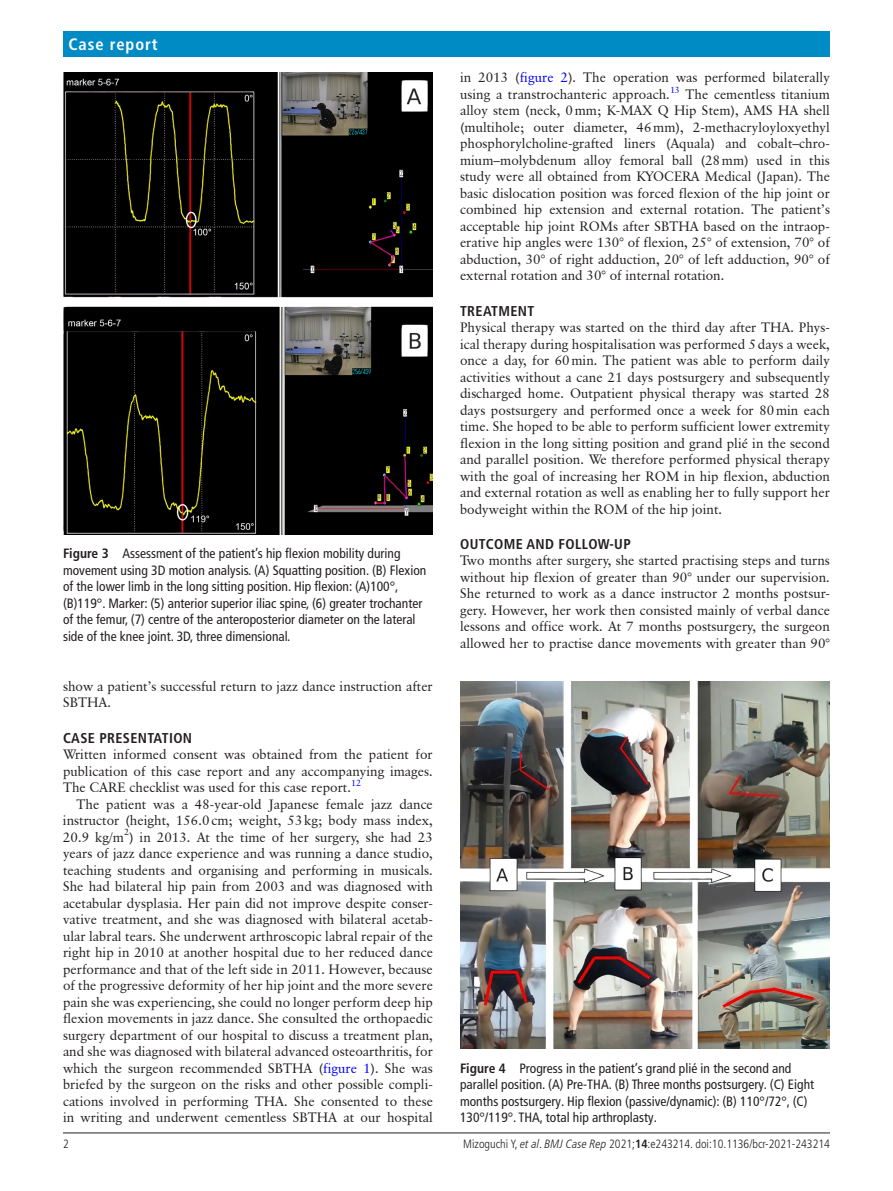
<style>
.page{position:relative;width:893px;height:1191px;background:#fff}
.page>*{position:absolute;margin:0;border:0;box-sizing:border-box;transform-origin:0 0}
.t1{font:700 condensed 16.5px "Frutiger LT Pro";letter-spacing:.055em;color:#fff}
.t2{font:700 condensed 14.25px "Frutiger LT Pro";letter-spacing:.025em;color:#231f20}
.t3{font:13.5px/16.5px "Classical Garamond BT";color:#231f20;text-align:justify}
.t4{font:condensed 13.5px/16.5px "Frutiger LT Pro";color:#231f20}
.t5{font:300 condensed 12px "Frutiger LT Pro";color:#231f20}
.s1{font-weight:700}
.s2{color:#00f}
.s3{font-style:italic}
</style>
<div class="page">
<hr style="left:63px;top:1132px;width:767px;height:1px;background:#231f20">
<div style="left:63px;top:31px;width:767px;height:25px;background:#008bc5"></div>
<img style="left:63px;top:72px;width:370px;height:462px">
<img style="left:460px;top:682px;width:370px;height:366px">
<p class="t1" style="left:69px;top:34px;width:91px">Case report</p>
<p class="t4" style="left:63px;top:545px;width:365px"><span class="s1">Figure 3</span> Assessment of the patient’s hip flexion mobility during movement using 3D motion analysis. (A) Squatting position. (B) Flexion of the lower limb in the long sitting position. Hip flexion: (A)100°, (B)119°. Marker: (5) anterior superior iliac spine, (6) greater trochanter of the femur, (7) centre of the anteroposterior diameter on the lateral side of the knee joint. 3D, three dimensional.</p>
<p class="t3" style="left:63px;top:677px;width:371px">show a patient’s successful return to jazz dance instruction after<br>SBTHA.</p>
<p class="t2" style="left:63px;top:729px;width:131px">CASE PRESENTATION</p>
<p class="t3" style="left:63px;top:746px;width:371px">Written informed consent was obtained from the patient for publication of this case report and any accompanying images.<br>The CARE checklist was used for this case report.<sup>12</sup></p>
<p class="t3" style="left:63px;top:795px;width:371px;text-indent:14px">The patient was a 48-year-old Japanese female jazz dance instructor (height, 156.0cm; weight, 53kg; body mass index, 20.9 kg/m<sup>2</sup>) in 2013. At the time of her surgery, she had 23 years of jazz dance experience and was running a dance studio, teaching students and organising and performing in musicals.<br>She had bilateral hip pain from 2003 and was diagnosed with acetabular dysplasia. Her pain did not improve despite conser&shy;vative treatment, and she was diagnosed with bilateral acetab&shy;ular labral tears. She underwent arthroscopic labral repair of the right hip in 2010 at another hospital due to her reduced dance performance and that of the left side in 2011. However, because of the progressive deformity of her hip joint and the more severe pain she was experiencing, she could no longer perform deep hip flexion movements in jazz dance. She consulted the orthopaedic surgery department of our hospital to discuss a treatment plan, and she was diagnosed with bilateral advanced osteoarthritis, for which the surgeon recommended SBTHA (<span class="s2">figure 1</span>). She was briefed by the surgeon on the risks and other possible compli&shy;cations involved in performing THA. She consented to these in writing and underwent cementless SBTHA at our hospital</p>
<p class="t3" style="left:460px;top:69px;width:371px">in 2013 (<span class="s2">figure 2</span>). The operation was performed bilaterally using a transtrochanteric approach.<sup>13</sup> The cementless titanium alloy stem (neck, 0mm; K-MAX Q Hip Stem), AMS HA shell (multihole; outer diameter, 46mm), 2-methacryloyloxyethyl phosphorylcholine-grafted liners (Aquala) and cobalt–chro&shy;mium–molybdenum alloy femoral ball (28mm) used in this study were all obtained from KYOCERA Medical (Japan). The basic dislocation position was forced flexion of the hip joint or combined hip extension and external rotation. The patient’s acceptable hip joint ROMs after SBTHA based on the intraop&shy;erative hip angles were 130° of flexion, 25° of extension, 70° of abduction, 30° of right adduction, 20° of left adduction, 90° of external rotation and 30° of internal rotation.</p>
<p class="t2" style="left:460px;top:302px;width:76px">TREATMENT</p>
<p class="t3" style="left:460px;top:319px;width:371px">Physical therapy was started on the third day after THA. Phys&shy;ical therapy during hospitalisation was performed 5days a week, once a day, for 60min. The patient was able to perform daily activities without a cane 21 days postsurgery and subsequently discharged home. Outpatient physical therapy was started 28 days postsurgery and performed once a week for 80min each time. She hoped to be able to perform sufficient lower extremity flexion in the long sitting position and grand plié in the second and parallel position. We therefore performed physical therapy with the goal of increasing her ROM in hip flexion, abduction and external rotation as well as enabling her to fully support her bodyweight within the ROM of the hip joint.</p>
<p class="t2" style="left:460px;top:535px;width:172px">OUTCOME AND FOLLOW-UP</p>
<p class="t3" style="left:460px;top:552px;width:371px">Two months after surgery, she started practising steps and turns without hip flexion of greater than 90° under our supervision.<br>She returned to work as a dance instructor 2 months postsur&shy;gery. However, her work then consisted mainly of verbal dance lessons and office work. At 7 months postsurgery, the surgeon allowed her to practise dance movements with greater than 90°</p>
<p class="t4" style="left:460px;top:1059px;width:356px"><span class="s1">Figure 4</span> Progress in the patient’s grand plié in the second and parallel position. (A) Pre-THA. (B) Three months postsurgery. (C) Eight months postsurgery. Hip flexion (passive/dynamic): (B) 110°/72°, (C)<br>130°/119°. THA, total hip arthroplasty.</p>
<p class="t5" style="left:63px;top:1136px;width:7px">2</p>
<p class="t5" style="left:463px;top:1136px;width:368px">Mizoguchi Y, <span class="s3">et al</span>. <span class="s3">BMJ Case Rep</span> 2021;<span class="s1">14</span>:e243214. doi:10.1136/bcr-2021-243214</p>
</div>
